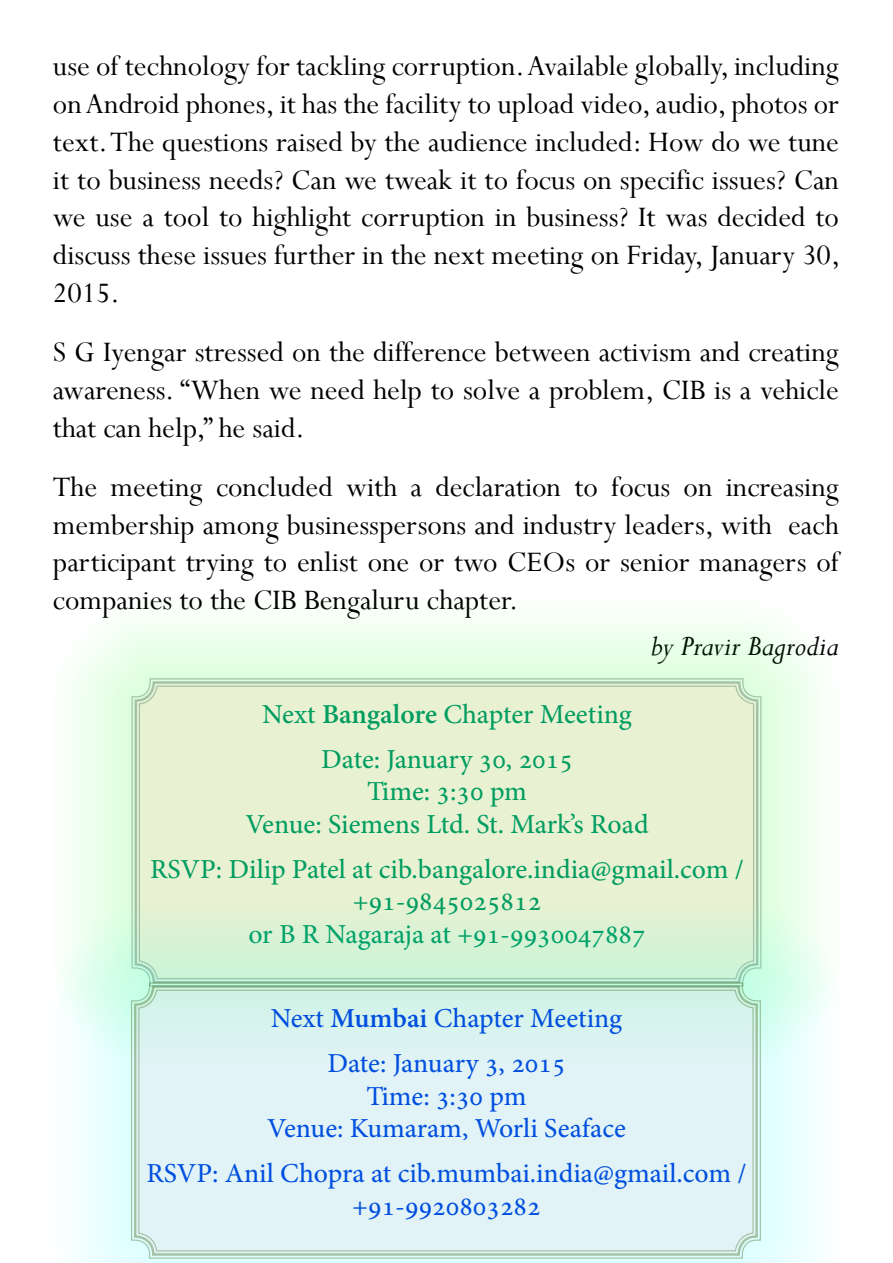
<style>
.page{position:relative;width:893px;height:1263px;background:#fff}
.page>*{position:absolute;margin:0;border:0;box-sizing:border-box;transform-origin:0 0}
.t1{font:31.5px/37.8px "Perpetua";color:#000;text-align:justify}
.t2{font:italic 31.5px "Perpetua";color:#000}
.t3{font:27px/32.4px "Adobe Hebrew";color:#009c60;text-align:center}
.t4{font:27px/32.4px "Adobe Hebrew";color:#004fde;text-align:center}
.s1{font-weight:700}
</style>
<div class="page">
<div style="left:47px;top:593px;width:799px;height:478px;background:#0f0;opacity:.6"></div>
<div style="left:131px;top:678px;width:631px;height:219px;background:#e8f2d2"></div>
<div style="left:46px;top:897px;width:800px;height:366px;background:#0ff;opacity:.6"></div>
<svg style="left:130px;top:982px;width:631px;height:277px;background:#dcf2f2"></svg>
<div style="left:134px;top:985px;width:624px;height:271px;border:2px solid #367639;border-radius:18px"></div>
<div style="left:138px;top:989px;width:616px;height:262px;border:1px solid #367639;border-radius:18px"></div>
<p class="t1" style="left:53px;top:47px;width:789px">use of technology for tackling corruption. Available globally, including on Android phones, it has the facility to upload video, audio, photos or text. The questions raised by the audience included: How do we tune it to business needs? Can we tweak it to focus on specific issues? Can we use a tool to highlight corruption in business? It was decided to discuss these issues further in the next meeting on Friday, January 30, 2015.</p>
<p class="t1" style="left:53px;top:332px;width:787px">S G Iyengar stressed on the difference between activism and creating awareness. “When we need help to solve a problem, CIB is a vehicle that can help,” he said.</p>
<p class="t1" style="left:53px;top:467px;width:787px">The meeting concluded with a declaration to focus on increasing membership among businesspersons and industry leaders, with each participant trying to enlist one or two CEOs or senior managers of companies to the CIB Bengaluru chapter.</p>
<p class="t2" style="left:651px;top:627px;width:189px">by Pravir Bagrodia</p>
<p class="t3" style="left:262px;top:692px;width:371px;line-height:45.2px">Next <span class="s1">Bangalore</span> Chapter Meeting<br>Date: January 30, 2015</p>
<p class="t3" style="left:245px;top:776px;width:405px">Time: 3:30 pm<br>Venue: Siemens Ltd. St. Mark’s Road</p>
<p class="t3" style="left:150px;top:853px;width:595px">RSVP: Dilip Patel at cib.bangalore.india@gmail.com / +91-9845025812<br>or B R Nagaraja at +91-9930047887</p>
<p class="t4" style="left:271px;top:996px;width:353px;line-height:45.2px">Next <span class="s1">Mumbai</span> Chapter Meeting<br>Date: January 3, 2015</p>
<p class="t4" style="left:267px;top:1080px;width:360px">Time: 3:30 pm<br>Venue: Kumaram, Worli Seaface</p>
<p class="t4" style="left:146px;top:1157px;width:602px">RSVP: Anil Chopra at cib.mumbai.india@gmail.com / +91-9920803282</p>
</div>
